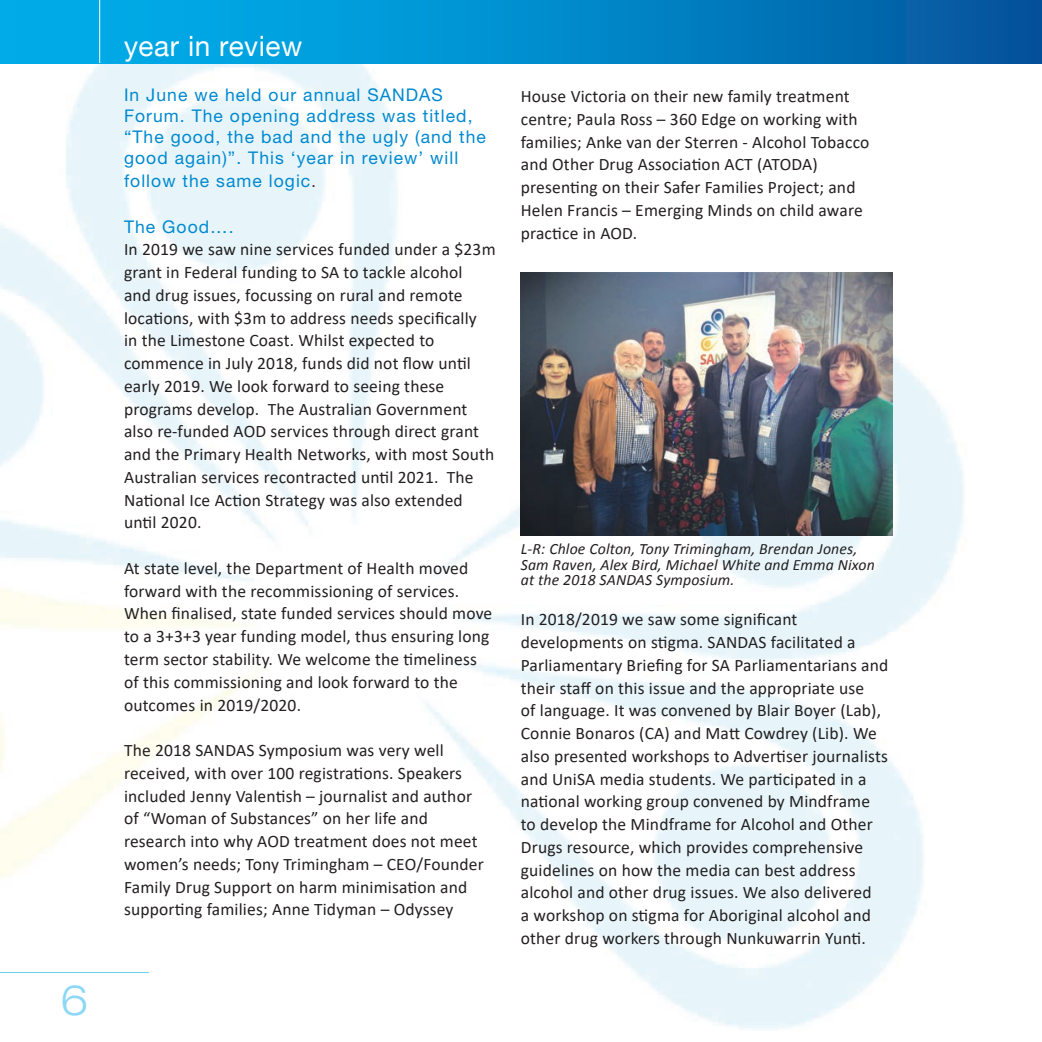
<style>
.page{position:relative;width:1042px;height:1042px;background:#fff}
.page>*{position:absolute;margin:0;border:0;box-sizing:border-box;transform-origin:0 0}
.t1{font:300 expanded 42px "Helvetica Neue";color:#8dd7f7}
.t2{font:28px "Helvetica Neue";letter-spacing:.02em;color:#fff}
.t3{font:17.5px/22.8px "Calibri";letter-spacing:.01em;color:#231f20}
.t4{font:17.5px/21px "Helvetica Neue LT Std";letter-spacing:.06em;color:#0089cf}
.t5{font:italic 15.75px/15.8px "Calibri";letter-spacing:.01em;color:#231f20}
.s1{font-family:"Calibri";color:#231f20}
</style>
<div class="page">
<img style="left:0;top:63px;width:1042px;height:966px">
<div style="left:0;top:0;width:1042px;height:63px;background:linear-gradient(to right,#00b9f3,#035aa1)"></div>
<hr style="left:99px;top:0;width:1px;height:63px;background:#fff">
<hr style="left:0;top:972px;width:149px;height:1px;background:#6bcff6">
<img style="left:521px;top:272px;width:371px;height:263px">
<h1 class="t1" style="left:60px;top:975px;width:30px">6</h1>
<h2 class="t2" style="left:124px;top:26px;width:180px">year in review</h2>
<p class="t4" style="left:124px;top:84px;width:363px">In June we held our annual SANDAS Forum. The opening address was titled, “The good, the bad and the ugly (and the good again)”. This ‘year in review’ will</p>
<p class="t4" style="left:124px;top:170px;width:193px">follow the same logic<span class="s1">.</span></p>
<p class="t4" style="left:124px;top:216px;width:111px">The Good….</p>
<p class="t3" style="left:124px;top:238px;width:373px">In 2019 we saw nine services funded under a $23m grant in Federal funding to SA to tackle alcohol<br>and drug issues, focussing on rural and remote locations, with $3m to address needs specifically<br>in the Limestone Coast. Whilst expected to commence in July 2018, funds did not flow until early 2019. We look forward to seeing these programs develop. The Australian Government also re-funded AOD services through direct grant and the Primary Health Networks, with most South Australian services recontracted until 2021. The National Ice Action Strategy was also extended until 2020.</p>
<p class="t3" style="left:124px;top:556px;width:370px">At state level, the Department of Health moved forward with the recommissioning of services.<br>When finalised, state funded services should move to a 3+3+3 year funding model, thus ensuring long term sector stability. We welcome the timeliness of this commissioning and look forward to the outcomes in 2019/2020.</p>
<p class="t3" style="left:124px;top:738px;width:361px">The 2018 SANDAS Symposium was very well received, with over 100 registrations. Speakers included Jenny Valentish – journalist and author of “Woman of Substances” on her life and research into why AOD treatment does not meet women’s needs; Tony Trimingham – CEO/Founder Family Drug Support on harm minimisation and supporting families; Anne Tidyman – Odyssey</p>
<p class="t3" style="left:521px;top:84px;width:350px">House Victoria on their new family treatment centre; Paula Ross – 360 Edge on working with families; Anke van der Sterren - Alcohol Tobacco and Other Drug Association ACT (ATODA) presenting on their Safer Families Project; and Helen Francis – Emerging Minds on child aware practice in AOD.</p>
<p class="t5" style="left:521px;top:540px;width:356px">L-R: Chloe Colton, Tony Trimingham, Brendan Jones,<br>Sam Raven, Alex Bird, Michael White and Emma Nixon at the 2018 SANDAS Symposium.</p>
<p class="t3" style="left:521px;top:608px;width:369px">In 2018/2019 we saw some significant developments on stigma. SANDAS facilitated a Parliamentary Briefing for SA Parliamentarians and their staff on this issue and the appropriate use<br>of language. It was convened by Blair Boyer (Lab), Connie Bonaros (CA) and Matt Cowdrey (Lib). We also presented workshops to Advertiser journalists and UniSA media students. We participated in a national working group convened by Mindframe to develop the Mindframe for Alcohol and Other Drugs resource, which provides comprehensive guidelines on how the media can best address alcohol and other drug issues. We also delivered<br>a workshop on stigma for Aboriginal alcohol and other drug workers through Nunkuwarrin Yunti.</p>
</div>
